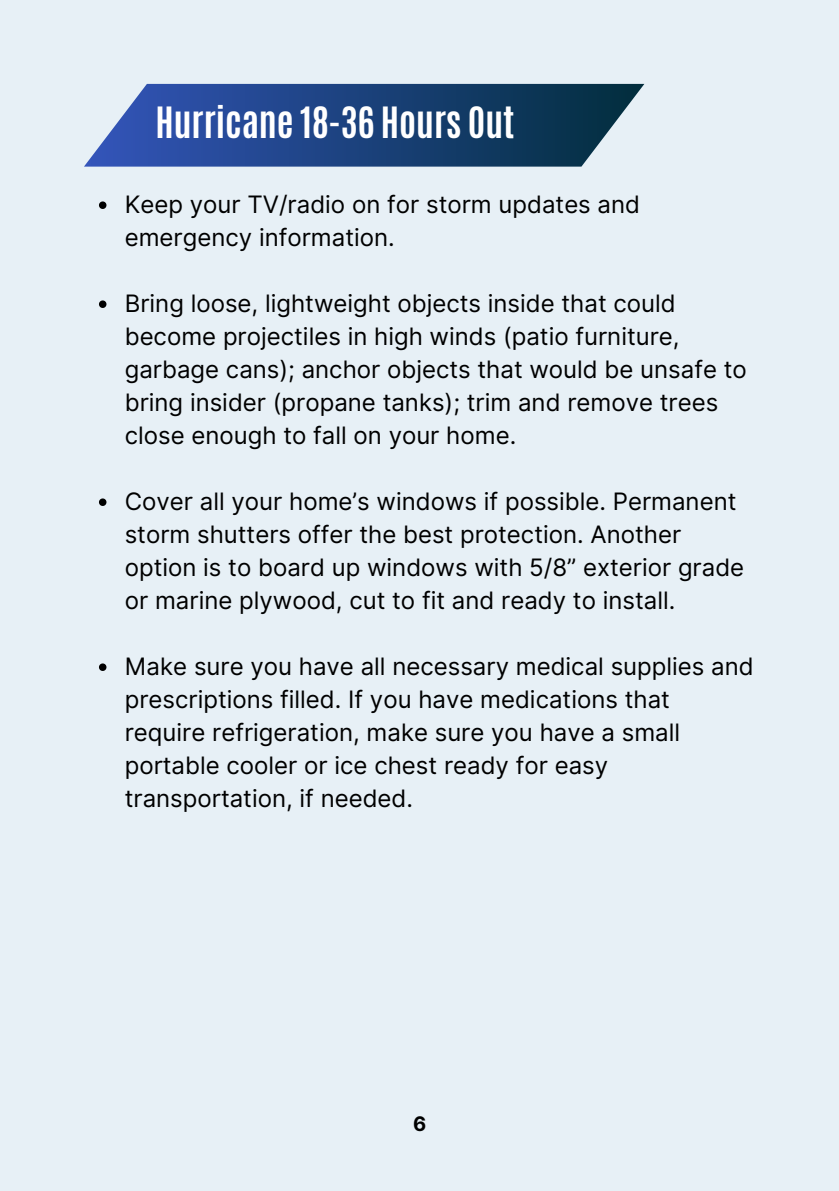
<style>
.page{position:relative;width:839px;height:1191px;background:#fff}
.page>*{position:absolute;margin:0;border:0;box-sizing:border-box;transform-origin:0 0}
.t1{font:700 36px "Antonio";color:#fff}
.t2{font:24px/33px "Inter";color:#000}
.t3{font:700 20px "Inter";color:#000}
</style>
<div class="page">
<div style="left:0;top:0;width:838px;height:1191px;background:#e7f0f6"></div>
<svg style="left:84px;top:84px;width:560px;height:83px;background:#325589"></svg>
<svg style="left:99px;top:201px;width:7px;height:8px"></svg>
<svg style="left:99px;top:300px;width:7px;height:8px"></svg>
<svg style="left:99px;top:498px;width:7px;height:8px"></svg>
<svg style="left:99px;top:663px;width:7px;height:8px"></svg>
<h1 class="t1" style="left:155px;top:97px;width:360px">Hurricane 18-36 Hours Out</h1>
<p class="t2" style="left:125px;top:188px;width:517px">Keep your TV/radio on for storm updates and emergency information.</p>
<p class="t2" style="left:125px;top:287px;width:623px">Bring loose, lightweight objects inside that could become projectiles in high winds (patio furniture, garbage cans); anchor objects that would be unsafe to bring insider (propane tanks); trim and remove trees close enough to fall on your home.</p>
<p class="t2" style="left:125px;top:485px;width:621px">Cover all your home’s windows if possible. Permanent storm shutters offer the best protection. Another option is to board up windows with 5/8” exterior grade or marine plywood, cut to fit and ready to install.</p>
<p class="t2" style="left:125px;top:650px;width:630px">Make sure you have all necessary medical supplies and prescriptions filled. If you have medications that require refrigeration, make sure you have a small portable cooler or ice chest ready for easy transportation, if needed.</p>
<p class="t3" style="left:413px;top:1112px;width:15px">6</p>
</div>
